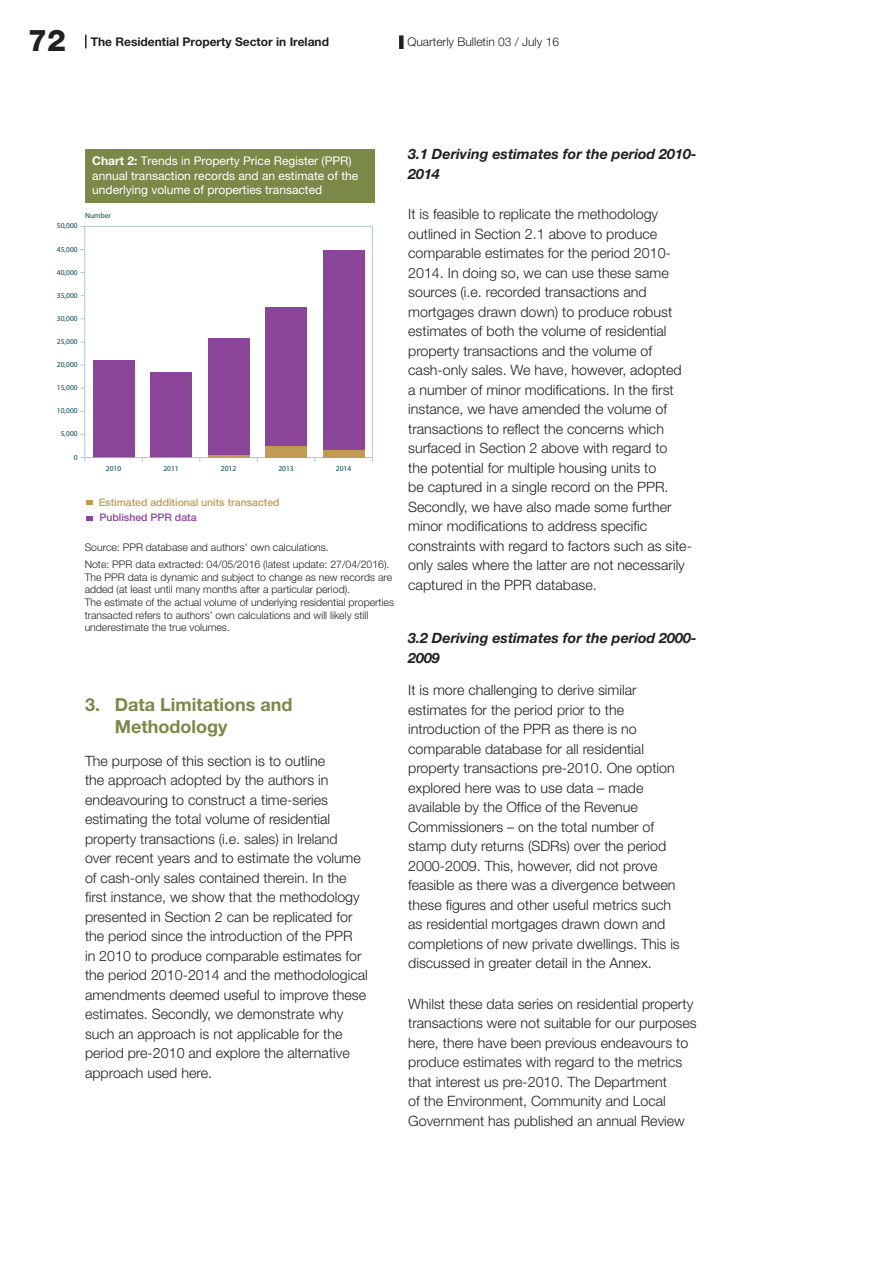
<style>
.page{position:relative;width:893px;height:1263px;background:#fff}
.page>*{position:absolute;margin:0;border:0;box-sizing:border-box;transform-origin:0 0}
.t1{font:800 30px "Helvetica Neue LT Std";color:#231f20}
.Subhead_I_7-7{font:700 18px/22.5px "Helvetica Neue LT Std";color:#7a8948}
.Body_Text__5{font:300 14.25px/19.5px "Helvetica Neue LT Std";color:#231f20}
.Body_Text__5-2{font:italic 700 14.25px/19.5px "Helvetica Neue LT Std";color:#231f20}
.Subhead_II_3B4{font:italic 700 14.25px/19.5px "Helvetica Neue LT Std";color:#231f20}
.t2{font:12px/14.4px "Helvetica Neue";color:#fff}
.Page_Header{font:700 12px "Helvetica Neue LT Std";color:#231f20}
.t3{font:300 12px "Helvetica Neue LT Std";color:#231f20}
.t4{font:300 10.5px/12.6px "Helvetica Neue";color:#231f20}
.t5{font:500 10.5px/15px "Helvetica Neue";color:#c19b52}
.t6{font:500 condensed 7.5px "Helvetica Neue";color:#004650}
.t7{font:condensed 7.5px "Helvetica Neue";color:#004650}
.s1{font-weight:700}
.s2{color:#8b4599}
</style>
<div class="page">
<svg style="left:85px;top:35px;width:2px;height:13px"></svg>
<div style="left:399px;top:35px;width:5px;height:14px;background:#231f20"></div>
<hr style="left:85px;top:457px;width:287px;height:1px;background:#b0c8ce">
<hr style="left:372px;top:226px;width:1px;height:236px;background:#b0c8ce">
<hr style="left:84px;top:226px;width:1px;height:231px;background:#b0c8ce">
<svg style="left:81px;top:457px;width:5px;height:5px"></svg>
<hr style="left:81px;top:226px;width:291px;height:1px;background:#b0c8ce">
<div style="left:93px;top:360px;width:41px;height:97px;background:#8b4599"></div>
<div style="left:150px;top:372px;width:42px;height:85px;background:#8b4599"></div>
<div style="left:208px;top:338px;width:41px;height:117px;background:#8b4599"></div>
<div style="left:265px;top:308px;width:42px;height:138px;background:#8b4599"></div>
<div style="left:323px;top:250px;width:41px;height:200px;background:#8b4599"></div>
<hr style="left:93px;top:457px;width:41px;height:1px;background:#c19b52">
<hr style="left:150px;top:457px;width:42px;height:1px;background:#c19b52">
<hr style="left:208px;top:455px;width:41px;height:2px;background:#c19b52">
<div style="left:265px;top:446px;width:42px;height:11px;background:#c19b52"></div>
<div style="left:323px;top:450px;width:41px;height:7px;background:#c19b52"></div>
<div style="left:85px;top:149px;width:289px;height:53px;background:#7a8948"></div>
<svg style="left:86px;top:500px;width:6px;height:5px"></svg>
<svg style="left:86px;top:516px;width:7px;height:5px"></svg>
<h1 class="t1" style="left:28px;top:23px;width:39px">72</h1>
<p class="Page_Header" style="left:91px;top:34px;width:240px">The Residential Property Sector in Ireland</p>
<p class="t3" style="left:407px;top:34px;width:153px">Quarterly Bulletin 03 / July 16</p>
<p class="t2" style="left:92px;top:154px;width:268px"><span class="s1">Chart 2:</span> Trends in Property Price Register (PPR) annual transaction records and an estimate of the underlying volume of properties transacted</p>
<p class="t6" style="left:57px;top:221px;width:22px">50,000</p>
<p class="t6" style="left:57px;top:244px;width:22px">45,000</p>
<p class="t6" style="left:57px;top:268px;width:22px">40,000</p>
<p class="t6" style="left:57px;top:291px;width:22px">35,000</p>
<p class="t6" style="left:57px;top:314px;width:22px">30,000</p>
<p class="t6" style="left:57px;top:337px;width:22px">25,000</p>
<p class="t6" style="left:57px;top:360px;width:22px">20,000</p>
<p class="t6" style="left:57px;top:383px;width:22px">15,000</p>
<p class="t6" style="left:57px;top:406px;width:22px">10,000</p>
<p class="t6" style="left:61px;top:429px;width:18px">5,000</p>
<p class="t6" style="left:74px;top:452px;width:5px">0</p>
<p class="t6" style="left:85px;top:210px;width:27px">Number</p>
<p class="t7" style="left:106px;top:464px;width:17px">2010</p>
<p class="t7" style="left:163px;top:464px;width:17px">2011</p>
<p class="t7" style="left:221px;top:464px;width:17px">2012</p>
<p class="t7" style="left:278px;top:464px;width:17px">2013</p>
<p class="t7" style="left:336px;top:464px;width:17px">2014</p>
<p class="t5" style="left:99px;top:493px;width:182px">Estimated additional units transacted<br><span class="s2">Published PPR data</span></p>
<p class="t4" style="left:85px;top:538px;width:306px;line-height:17.1px">Source: PPR database and authors' own calculations.<br>Note: PPR data extracted: 04/05/2016 (latest update: 27/04/2016).</p>
<p class="t4" style="left:85px;top:570px;width:311px">The PPR data is dynamic and subject to change as new records are added (at least until many months after a particular period).<br>The estimate of the actual volume of underlying residential properties transacted refers to authors’ own calculations and will likely still underestimate the true volumes.</p>
<p class="Subhead_I_7-7" style="left:115px;top:693px;width:179px;text-indent:-30px">3. Data Limitations and<br>Methodology</p>
<p class="Body_Text__5" style="left:85px;top:751px;width:284px">The purpose of this section is to outline<br>the approach adopted by the authors in endeavouring to construct a time-series estimating the total volume of residential property transactions (i.e. sales) in Ireland<br>over recent years and to estimate the volume of cash-only sales contained therein. In the first instance, we show that the methodology presented in Section 2 can be replicated for the period since the introduction of the PPR<br>in 2010 to produce comparable estimates for the period 2010-2014 and the methodological amendments deemed useful to improve these estimates. Secondly, we demonstrate why such an approach is not applicable for the period pre-2010 and explore the alternative approach used here.</p>
<p class="Body_Text__5-2" style="left:408px;top:144px;width:290px">3.1 Deriving estimates for the period 2010-<br>2014</p>
<p class="Body_Text__5" style="left:408px;top:204px;width:285px">It is feasible to replicate the methodology outlined in Section 2.1 above to produce comparable estimates for the period 2010- 2014. In doing so, we can use these same sources (i.e. recorded transactions and mortgages drawn down) to produce robust estimates of both the volume of residential property transactions and the volume of cash-only sales. We have, however, adopted a number of minor modifications. In the first instance, we have amended the volume of transactions to reflect the concerns which surfaced in Section 2 above with regard to<br>the potential for multiple housing units to<br>be captured in a single record on the PPR.<br>Secondly, we have also made some further minor modifications to address specific constraints with regard to factors such as site&shy;only sales where the latter are not necessarily captured in the PPR database.</p>
<p class="Subhead_II_3B4" style="left:408px;top:628px;width:290px">3.2 Deriving estimates for the period 2000-<br>2009</p>
<p class="Body_Text__5" style="left:408px;top:680px;width:273px">It is more challenging to derive similar estimates for the period prior to the introduction of the PPR as there is no comparable database for all residential property transactions pre-2010. One option explored here was to use data – made available by the Office of the Revenue Commissioners – on the total number of stamp duty returns (SDRs) over the period 2000-2009. This, however, did not prove feasible as there was a divergence between these figures and other useful metrics such as residential mortgages drawn down and completions of new private dwellings. This is discussed in greater detail in the Annex.</p>
<p class="Body_Text__5" style="left:408px;top:994px;width:290px">Whilst these data series on residential property transactions were not suitable for our purposes here, there have been previous endeavours to produce estimates with regard to the metrics that interest us pre-2010. The Department<br>of the Environment, Community and Local Government has published an annual Review</p>
</div>
